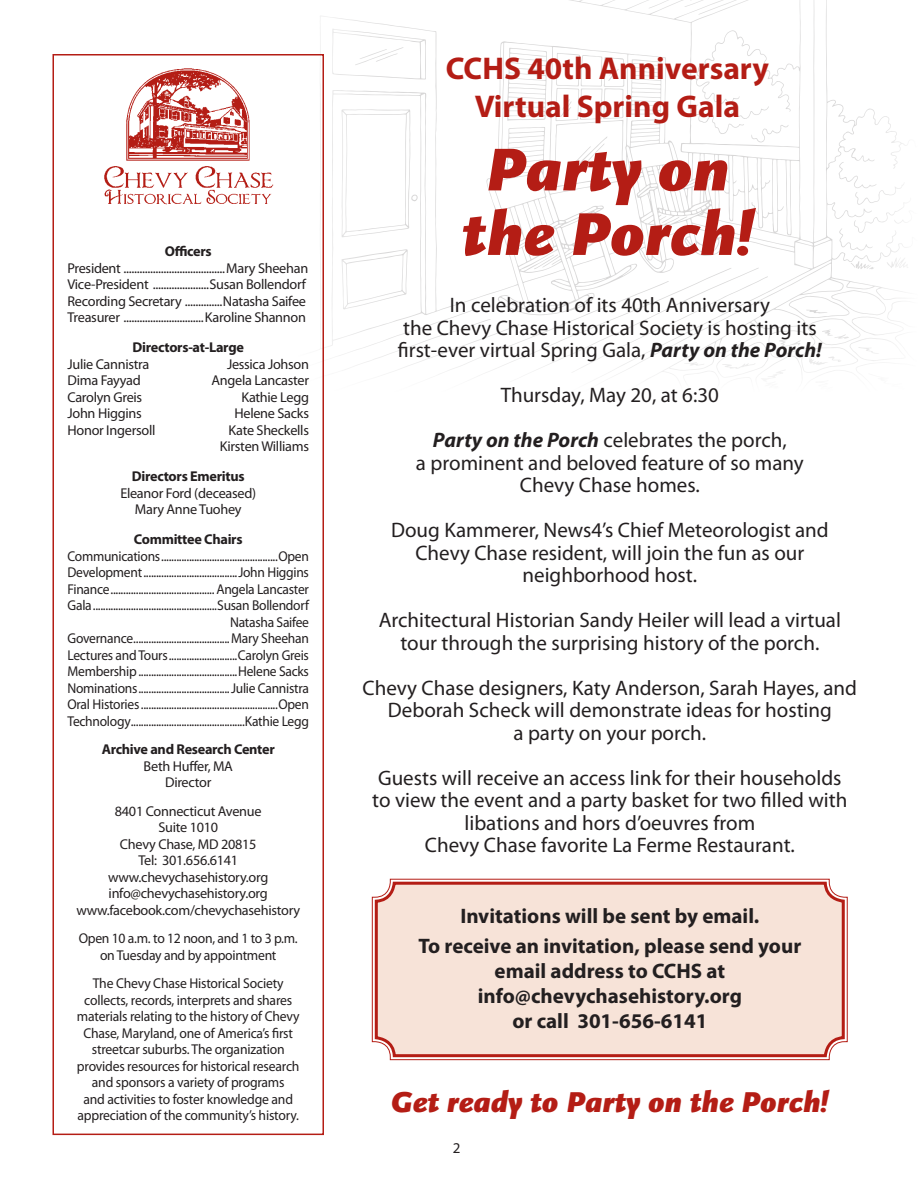
<style>
.page{position:relative;width:918px;height:1188px;background:#fff}
.page>*{position:absolute;margin:0;border:0;box-sizing:border-box;transform-origin:0 0}
.t1{font:italic 900 63px/64.5px "Scala Sans";color:#b41d15;text-align:center}
.t2{font:700 31.5px/37.8px "Myriad Pro";color:#b41d15;text-align:center}
.t3{font:italic 900 30px "Scala Sans";color:#b41d15}
.t4{font:21px/22.5px "Myriad Pro";color:#231f20;text-align:center}
.t5{font:700 21px/25.2px "Myriad Pro";color:#231f20;text-align:center}
.t6{font:15px "Myriad Pro";color:#231f20}
.t7{font:14.25px "Myriad Pro";letter-spacing:-.02em;color:#231f20;scale:.95 1}
.t8{font:14.25px/16.5px "Myriad Pro";letter-spacing:-.02em;color:#231f20;text-align:center}
.t9{font:14.25px/16.5px "Myriad Pro";letter-spacing:-.02em;color:#231f20;text-align:center;scale:.96 1}
.t10{font:700 14.25px "Myriad Pro";letter-spacing:-.02em;color:#231f20}
.s1{font-weight:700;font-style:italic}
</style>
<div class="page">
<svg style="left:371px;top:878px;width:477px;height:183px;background:#f5e0d5"></svg>
<div style="left:375px;top:882px;width:470px;height:175px;border:3px solid #b41d15;border-radius:18px"></div>
<svg style="left:648px;top:0;width:100px;height:15px"></svg>
<svg style="left:320px;top:29px;width:588px;height:349px"></svg>
<div style="left:53px;top:54px;width:271px;height:1081px;border:2px solid #b41d15"></div>
<img style="left:104px;top:68px;width:170px;height:137px">
<p class="t10" style="left:165px;top:242px;width:49px">Officers</p>
<p class="t8" style="left:67px;top:259px;width:242px">President ......................................Mary Sheehan</p>
<p class="t8" style="left:67px;top:276px;width:240px">Vice-President .....................Susan Bollendorf</p>
<p class="t8" style="left:68px;top:292px;width:240px">Recording Secretary ..............Natasha Saifee</p>
<p class="t8" style="left:68px;top:309px;width:240px">Treasurer ..............................Karoline Shannon</p>
<p class="t10" style="left:133px;top:338px;width:113px">Directors-at-Large</p>
<p class="t8" style="left:68px;top:355px;width:83px">Julie Cannistra</p>
<p class="t8" style="left:227px;top:355px;width:83px">Jessica Johson</p>
<p class="t8" style="left:68px;top:372px;width:75px">Dima Fayyad</p>
<p class="t8" style="left:211px;top:372px;width:99px">Angela Lancaster</p>
<p class="t8" style="left:68px;top:388px;width:76px">Carolyn Greis</p>
<p class="t8" style="left:241px;top:388px;width:69px">Kathie Legg</p>
<p class="t8" style="left:68px;top:405px;width:76px">John Higgins</p>
<p class="t8" style="left:234px;top:405px;width:76px">Helene Sacks</p>
<p class="t8" style="left:68px;top:421px;width:89px">Honor Ingersoll</p>
<p class="t8" style="left:220px;top:421px;width:91px">Kate Sheckells<br>Kirsten Williams</p>
<p class="t10" style="left:132px;top:467px;width:114px">Directors Emeritus</p>
<p class="t8" style="left:120px;top:484px;width:137px">Eleanor Ford (deceased)</p>
<p class="t8" style="left:135px;top:501px;width:108px">Mary Anne Tuohey</p>
<p class="t10" style="left:134px;top:530px;width:110px">Committee Chairs</p>
<p class="t7" style="left:68px;top:547px;width:256px">Communications..............................................Open</p>
<p class="t7" style="left:68px;top:564px;width:256px">Development.....................................John Higgins</p>
<p class="t7" style="left:68px;top:580px;width:256px">Finance.........................................Angela Lancaster</p>
<p class="t7" style="left:68px;top:597px;width:256px">Gala.................................................Susan Bollendorf</p>
<p class="t7" style="left:230px;top:613px;width:85px">Natasha Saifee</p>
<p class="t7" style="left:68px;top:630px;width:256px">Governance......................................Mary Sheehan</p>
<p class="t7" style="left:68px;top:646px;width:256px">Lectures and Tours...........................Carolyn Greis</p>
<p class="t7" style="left:68px;top:663px;width:256px">Membership.......................................Helene Sacks</p>
<p class="t7" style="left:68px;top:679px;width:256px">Nominations....................................Julie Cannistra</p>
<p class="t7" style="left:68px;top:696px;width:256px">Oral Histories......................................................Open</p>
<p class="t7" style="left:68px;top:712px;width:256px">Technology.............................................Kathie Legg</p>
<p class="t10" style="left:102px;top:740px;width:175px">Archive and Research Center</p>
<p class="t8" style="left:144px;top:757px;width:91px">Beth Huffer, MA<br>Director</p>
<p class="t8" style="left:115px;top:802px;width:148px">8401 Connecticut Avenue</p>
<p class="t8" style="left:158px;top:819px;width:61px">Suite 1010</p>
<p class="t8" style="left:120px;top:835px;width:138px">Chevy Chase, MD 20815</p>
<p class="t8" style="left:138px;top:852px;width:101px">Tel: 301.656.6141</p>
<p class="t8" style="left:108px;top:868px;width:162px">www.chevychasehistory.org</p>
<p class="t8" style="left:109px;top:885px;width:161px">info@chevychasehistory.org</p>
<p class="t8" style="left:76px;top:901px;width:225px">www.facebook.com/chevychasehistory</p>
<p class="t9" style="left:79px;top:930px;width:230px">Open 10 a.m. to 12 noon, and 1 to 3 p.m. on Tuesday and by appointment</p>
<p class="t9" style="left:77px;top:975px;width:233px">The Chevy Chase Historical Society collects, records, interprets and shares materials relating to the history of Chevy Chase, Maryland, one of America’s first streetcar suburbs. The organization provides resources for historical research and sponsors a variety of programs<br>and activities to foster knowledge and appreciation of the community’s history.</p>
<p class="t2" style="left:446px;top:49px;width:325px">CCHS 40th Anniversary<br>Virtual Spring Gala</p>
<p class="t1" style="left:462px;top:140px;width:293px">Party on the Porch!</p>
<p class="t4" style="left:450px;top:294px;width:322px">In celebration of its 40th Anniversary</p>
<p class="t4" style="left:403px;top:316px;width:415px">the Chevy Chase Historical Society is hosting its</p>
<p class="t4" style="left:398px;top:339px;width:426px">first-ever virtual Spring Gala, <span class="s1">Party on the Porch!</span></p>
<p class="t4" style="left:501px;top:384px;width:220px">Thursday, May 20, at 6:30</p>
<p class="t4" style="left:433px;top:429px;width:355px"><span class="s1">Party on the Porch</span> celebrates the porch,</p>
<p class="t4" style="left:416px;top:451px;width:389px">a prominent and beloved feature of so many<br>Chevy Chase homes.</p>
<p class="t4" style="left:391px;top:519px;width:439px">Doug Kammerer, News4’s Chief Meteorologist and<br>Chevy Chase resident, will join the fun as our neighborhood host.</p>
<p class="t4" style="left:379px;top:609px;width:464px">Architectural Historian Sandy Heiler will lead a virtual tour through the surprising history of the porch.</p>
<p class="t4" style="left:363px;top:676px;width:496px">Chevy Chase designers, Katy Anderson, Sarah Hayes, and<br>Deborah Scheck will demonstrate ideas for hosting<br>a party on your porch.</p>
<p class="t4" style="left:372px;top:766px;width:477px">Guests will receive an access link for their households to view the event and a party basket for two filled with libations and hors d’oeuvres from<br>Chevy Chase favorite La Ferme Restaurant.</p>
<p class="t5" style="left:460px;top:902px;width:301px">Invitations will be sent by email.</p>
<p class="t5" style="left:418px;top:932px;width:384px">To receive an invitation, please send your email address to CCHS at</p>
<p class="t5" style="left:478px;top:983px;width:266px">info@chevychasehistory.org or call 301-656-6141</p>
<p class="t3" style="left:391px;top:1086px;width:439px">Get ready to Party on the Porch!</p>
<p class="t6" style="left:453px;top:1139px;width:9px">2</p>
</div>
